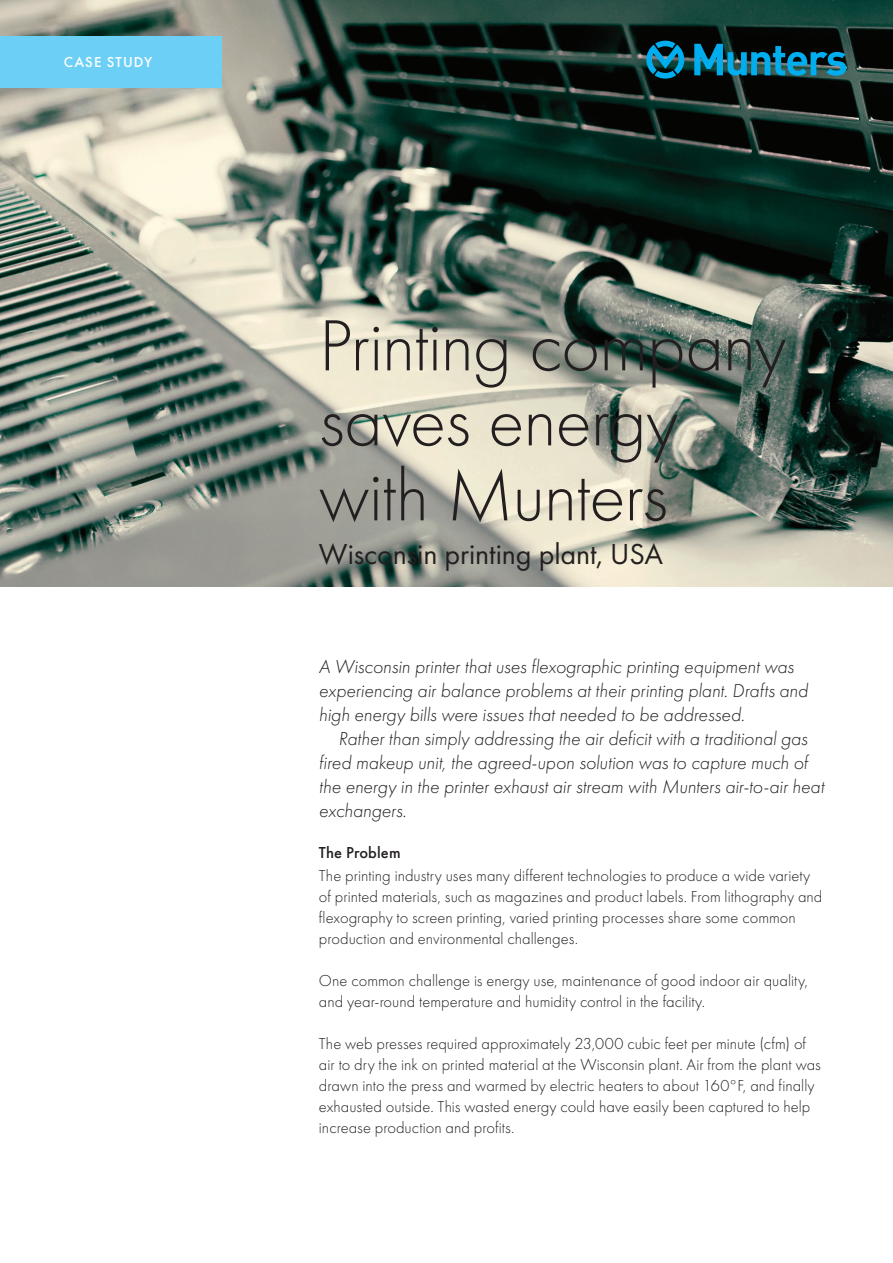
<style>
.page{position:relative;width:893px;height:1263px;background:#fff}
.page>*{position:absolute;margin:0;border:0;box-sizing:border-box;transform-origin:0 0}
.t1{font:75px/75px "Futura PT Light";letter-spacing:-.015em;color:#231f20}
.t2{font:30px "Futura PT";letter-spacing:-.005em;color:#231f20}
.t3{font:italic 19.5px/24px "Futura PT Light";letter-spacing:-.005em;color:#231f20}
.t4{font:16.5px/21px "Futura PT Light";letter-spacing:.005em;color:#231f20}
.t5{font:16.5px "Futura PT Medium";letter-spacing:.005em;color:#231f20}
.t6{font:15px "Futura PT Medium";letter-spacing:.07em;color:#fff}
</style>
<div class="page">
<img style="left:0;top:0;width:893px;height:586px">
<div style="left:0;top:36px;width:221px;height:51px;background:#6bcff6"></div>
<svg style="left:694px;top:44px;width:152px;height:32px;background:#0d617b"></svg>
<svg style="left:646px;top:41px;width:38px;height:38px"></svg>
<p class="t6" style="left:64px;top:53px;width:90px">CASE STUDY</p>
<h1 class="t1" style="left:319px;top:308px;width:469px">Printing company saves energy with Munters</h1>
<h2 class="t2" style="left:319px;top:536px;width:346px">Wisconsin printing plant, USA</h2>
<p class="t3" style="left:319px;top:655px;width:490px">A Wisconsin printer that uses flexographic printing equipment was experiencing air balance problems at their printing plant. Drafts and high energy bills were issues that needed to be addressed.</p>
<p class="t3" style="left:319px;top:727px;width:507px;text-indent:20px">Rather than simply addressing the air deficit with a traditional gas fired makeup unit, the agreed-upon solution was to capture much of the energy in the printer exhaust air stream with Munters air-to-air heat exchangers.</p>
<p class="t5" style="left:319px;top:842px;width:83px">The Problem</p>
<p class="t4" style="left:319px;top:865px;width:505px">The printing industry uses many different technologies to produce a wide variety of printed materials, such as magazines and product labels. From lithography and flexography to screen printing, varied printing processes share some common production and environmental challenges.</p>
<p class="t4" style="left:319px;top:970px;width:491px">One common challenge is energy use, maintenance of good indoor air quality, and year-round temperature and humidity control in the facility.</p>
<p class="t4" style="left:319px;top:1033px;width:503px">The web presses required approximately 23,000 cubic feet per minute (cfm) of air to dry the ink on printed material at the Wisconsin plant. Air from the plant was drawn into the press and warmed by electric heaters to about 160°F, and finally exhausted outside. This wasted energy could have easily been captured to help increase production and profits.</p>
</div>
